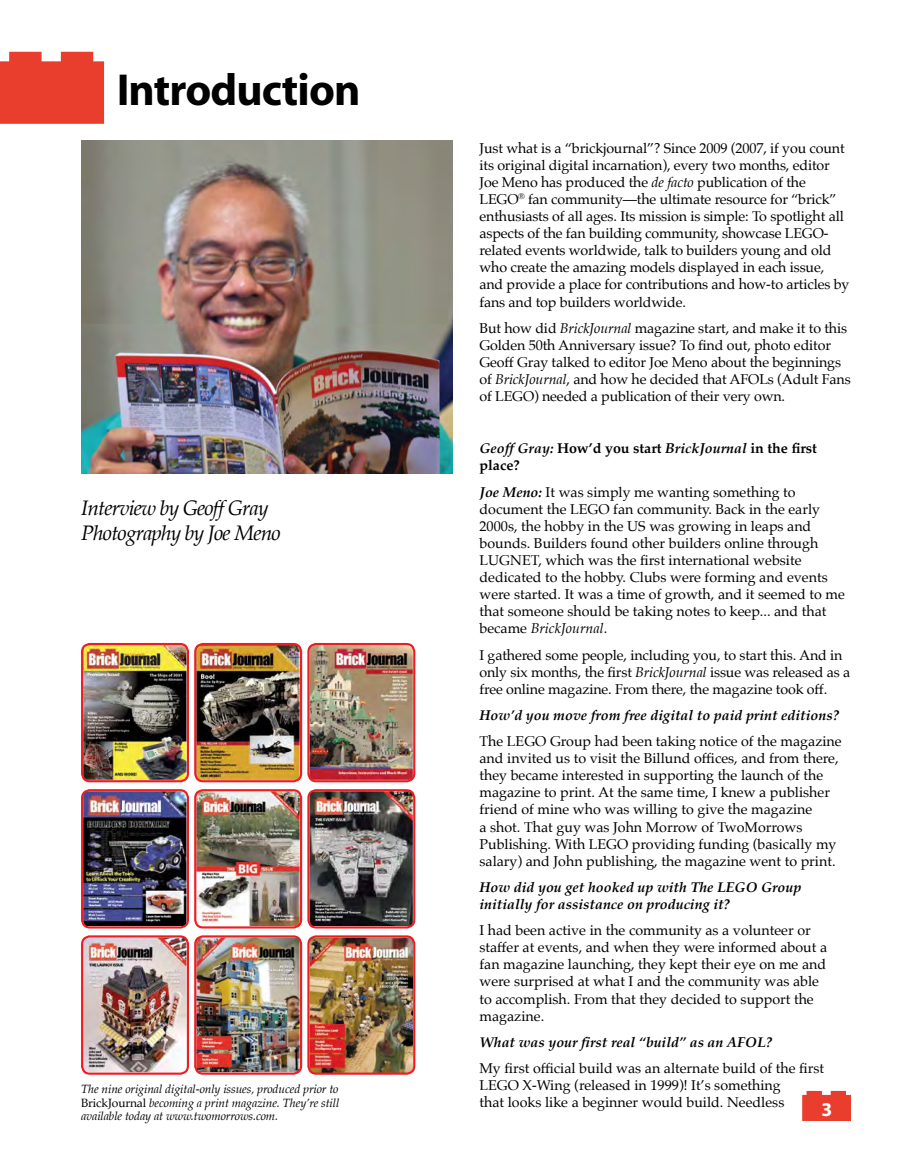
<style>
.page{position:relative;width:905px;height:1175px;background:#fff}
.page>*{position:absolute;margin:0;border:0;box-sizing:border-box;transform-origin:0 0}
.t1{font:700 45px "Myriad";letter-spacing:-.02em;color:#000}
.t2{font:italic 21px/25.5px "Palatino";letter-spacing:-.04em;color:#000}
.t3{font:700 19.5px "Myriad";color:#fff}
.t4{font:14.25px/17.1px "Palatino";color:#000}
.t5{font:italic 700 14.25px/17.1px "Palatino";color:#000}
.t6{font:700 14.25px/17.1px "Palatino";color:#000}
.t7{font:italic 12px/13.5px "Palatino";letter-spacing:-.01em;color:#000;text-align:justify}
.s1{font-style:normal}
.s2{font-style:italic}
.s3{font-weight:700;font-style:italic}
</style>
<div class="page">
<svg style="left:802px;top:1091px;width:49px;height:30px"></svg>
<div style="left:0;top:52px;width:104px;height:72px;background:#e93e2e"></div>
<img style="left:81px;top:141px;width:371px;height:332px">
<img style="left:84px;top:646px;width:102px;height:133px">
<div style="left:81px;top:643px;width:108px;height:139px;border:2px solid #ed1d24;border-radius:8px"></div>
<img style="left:310px;top:646px;width:102px;height:133px">
<div style="left:307px;top:643px;width:108px;height:139px;border:2px solid #ed1d24;border-radius:8px"></div>
<img style="left:197px;top:646px;width:102px;height:133px">
<div style="left:194px;top:643px;width:108px;height:139px;border:2px solid #ed1d24;border-radius:8px"></div>
<img style="left:84px;top:792px;width:102px;height:133px">
<div style="left:81px;top:789px;width:108px;height:139px;border:2px solid #ed1d24;border-radius:8px"></div>
<img style="left:197px;top:792px;width:102px;height:133px">
<div style="left:194px;top:789px;width:108px;height:139px;border:2px solid #ed1d24;border-radius:8px"></div>
<img style="left:310px;top:792px;width:102px;height:133px">
<div style="left:307px;top:789px;width:108px;height:139px;border:2px solid #ed1d24;border-radius:8px"></div>
<img style="left:197px;top:938px;width:102px;height:133px">
<div style="left:194px;top:935px;width:108px;height:139px;border:2px solid #ed1d24;border-radius:8px"></div>
<img style="left:84px;top:938px;width:102px;height:133px">
<div style="left:81px;top:935px;width:108px;height:139px;border:2px solid #ed1d24;border-radius:8px"></div>
<img style="left:309px;top:938px;width:104px;height:135px">
<div style="left:307px;top:935px;width:108px;height:139px;border:2px solid #ed1d24;border-radius:8px"></div>
<h1 class="t1" style="left:117px;top:66px;width:245px">Introduction</h1>
<h2 class="t2" style="left:81px;top:494px;width:201px">Interview by GeoffGray<br>Photography by Joe Meno</h2>
<p class="t7" style="left:81px;top:1082px;width:260px">The nine original digital-only issues, produced prior to <span class="s1">BrickJournal</span> becoming a print magazine. They’re still available today at www.twomorrows.com.</p>
<p class="t4" style="left:479px;top:139px;width:371px">Just what is a “brickjournal”? Since 2009 (2007, if you count its original digital incarnation), every two months, editor Joe Meno has produced the <span class="s2">de facto</span> publication of the LEGO<sup>®</sup> fan community—the ultimate resource for “brick” enthusiasts of all ages. Its mission is simple: To spotlight all aspects of the fan building community, showcase LEGO&shy;related events worldwide, talk to builders young and old who create the amazing models displayed in each issue, and provide a place for contributions and how-to articles by fans and top builders worldwide.</p>
<p class="t4" style="left:479px;top:319px;width:373px">But how did <span class="s2">BrickJournal</span> magazine start, and make it to this Golden 50th Anniversary issue? To find out, photo editor Geoff Gray talked to editor Joe Meno about the beginnings of <span class="s2">BrickJournal</span>, and how he decided that AFOLs (Adult Fans of LEGO) needed a publication of their very own.</p>
<p class="t6" style="left:479px;top:439px;width:339px"><span class="s2">Geoff Gray:</span> How’d you start <span class="s2">BrickJournal</span> in the first place?</p>
<p class="t4" style="left:479px;top:483px;width:367px"><span class="s3">Joe Meno:</span> It was simply me wanting something to document the LEGO fan community. Back in the early 2000s, the hobby in the US was growing in leaps and bounds. Builders found other builders online through LUGNET, which was the first international website dedicated to the hobby. Clubs were forming and events were started. It was a time of growth, and it seemed to me that someone should be taking notes to keep... and that became <span class="s2">BrickJournal</span>.</p>
<p class="t4" style="left:479px;top:646px;width:372px">I gathered some people, including you, to start this. And in only six months, the first <span class="s2">BrickJournal</span> issue was released as a free online magazine. From there, the magazine took off.</p>
<p class="t5" style="left:479px;top:706px;width:361px">How’d you move from free digital to paid print editions?</p>
<p class="t4" style="left:479px;top:732px;width:364px">The LEGO Group had been taking notice of the magazine and invited us to visit the Billund offices, and from there, they became interested in supporting the launch of the magazine to print. At the same time, I knew a publisher friend of mine who was willing to give the magazine<br>a shot. That guy was John Morrow of TwoMorrows Publishing. With LEGO providing funding (basically my salary) and John publishing, the magazine went to print.</p>
<p class="t5" style="left:479px;top:878px;width:323px">How did you get hooked up with The LEGO Group initially for assistance on producing it?</p>
<p class="t4" style="left:479px;top:921px;width:349px">I had been active in the community as a volunteer or staffer at events, and when they were informed about a fan magazine launching, they kept their eye on me and were surprised at what I and the community was able to accomplish. From that they decided to support the magazine.</p>
<p class="t5" style="left:479px;top:1033px;width:294px">What was your first real “build” as an AFOL?</p>
<p class="t4" style="left:479px;top:1059px;width:346px">My first official build was an alternate build of the first<br>LEGO X-Wing (released in 1999)! It’s something<br>that looks like a beginner would build. Needless</p>
<h3 class="t3" style="left:821px;top:1099px;width:12px">3</h3>
</div>
